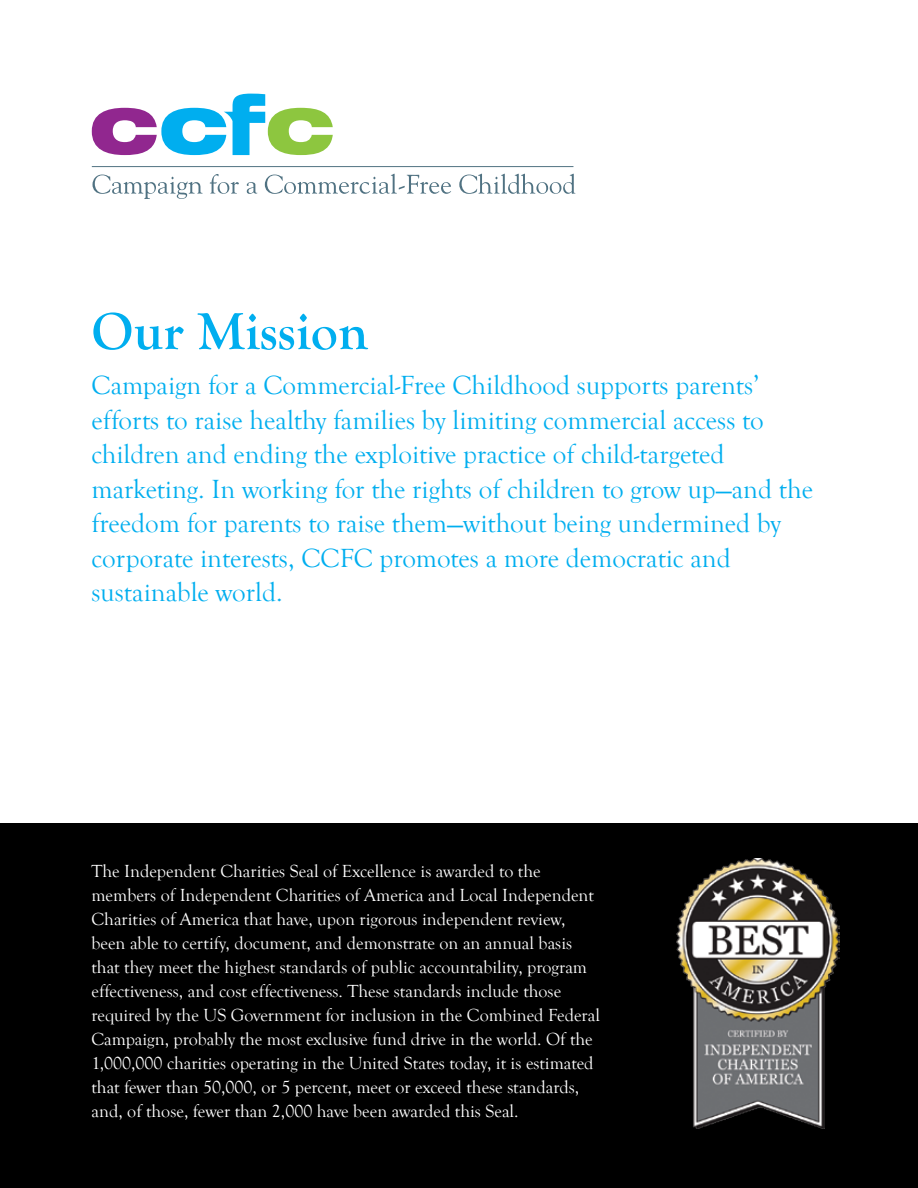
<style>
.page{position:relative;width:918px;height:1188px;background:#fff}
.page>*{position:absolute;margin:0;border:0;box-sizing:border-box;transform-origin:0 0}
.t1{font:700 54px "Goudy Old Style T";color:#00aeef}
.t2{font:27px/34.5px "Goudy Old Style T";color:#00aeef}
.t3{font:18px/24px "Goudy Old Style T";color:#fff}
</style>
<div class="page">
<div style="left:0;top:823px;width:918px;height:365px;background:#000"></div>
<img style="left:677px;top:859px;width:162px;height:269px">
<svg style="left:93px;top:175px;width:110px;height:24px"></svg>
<svg style="left:210px;top:174px;width:29px;height:20px"></svg>
<svg style="left:247px;top:182px;width:10px;height:12px"></svg>
<svg style="left:265px;top:174px;width:186px;height:20px"></svg>
<svg style="left:459px;top:174px;width:116px;height:20px"></svg>
<hr style="left:92px;top:166px;width:481px;height:1px;background:#507282">
<svg style="left:92px;top:94px;width:241px;height:61px"></svg>
<h1 class="t1" style="left:92px;top:311px;width:278px">Our Mission</h1>
<p class="t2" style="left:92px;top:370px;width:723px">Campaign for a Commercial-Free Childhood supports parents’ efforts to raise healthy families by limiting commercial access to children and ending the exploitive practice of child-targeted marketing. In working for the rights of children to grow up—and the freedom for parents to raise them—without being undermined by corporate interests, CCFC promotes a more democratic and sustainable world.</p>
<p class="t3" style="left:92px;top:860px;width:510px">The Independent Charities Seal of Excellence is awarded to the members of Independent Charities of America and Local Independent Charities of America that have, upon rigorous independent review, been able to certify, document, and demonstrate on an annual basis that they meet the highest standards of public accountability, program effectiveness, and cost effectiveness. These standards include those required by the US Government for inclusion in the Combined Federal Campaign, probably the most exclusive fund drive in the world. Of the 1,000,000 charities operating in the United States today, it is estimated that fewer than 50,000, or 5 percent, meet or exceed these standards, and, of those, fewer than 2,000 have been awarded this Seal.</p>
</div>
